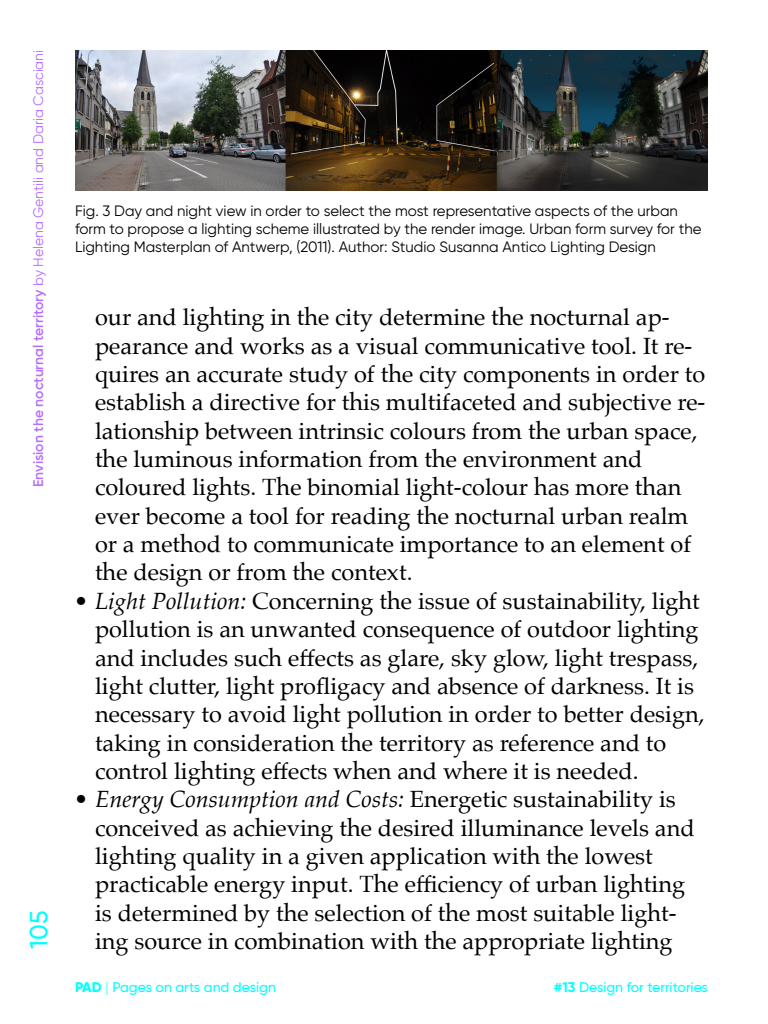
<style>
.page{position:relative;width:768px;height:1024px;background:#fff}
.page>*{position:absolute;margin:0;border:0;box-sizing:border-box;transform-origin:0 0}
.t1{font:500 25px "Gilroy";color:#0ff}
.t2{font:23.5px/28.4px "Palatino";color:#000}
.didascalia{font:15px/18px "Gilroy";color:#000}
.t3{font:14px "Gilroy";color:#b56eff}
.t4{font:500 14px "Gilroy";color:#0ff}
.s1{font-weight:600}
.s2{font-style:italic}
.s3{font-weight:800}
.s4{font-weight:300}
.s5{font-weight:700}
</style>
<div class="page">
<img style="left:75px;top:50px;width:633px;height:140px">
<p class="t3" style="left:30px;top:487px;width:439px;rotate:-90deg"><span class="s1">Envision the nocturnal territory</span> by Helena Gentili and Daria Casciani</p>
<p class="t1" style="left:23px;top:949px;width:40px;rotate:-90deg">105</p>
<p class="didascalia" style="left:75px;top:202px;width:628px">Fig. 3 Day and night view in order to select the most representative aspects of the urban form to propose a lighting scheme illustrated by the render image. Urban form survey for the<br>Lighting Masterplan of Antwerp, (2011). Author: Studio Susanna Antico Lighting Design</p>
<p class="t2" style="left:95px;top:303px;width:612px">our and lighting in the city determine the nocturnal ap&shy;pearance and works as a visual communicative tool. It re&shy;quires an accurate study of the city components in order to establish a directive for this multifaceted and subjective re&shy;lationship between intrinsic colours from the urban space, the luminous information from the environment and coloured lights. The binomial light-colour has more than ever become a tool for reading the nocturnal urban realm or a method to communicate importance to an element of the design or from the context.</p>
<p class="t2" style="left:95px;top:587px;width:611px;text-indent:-20px"><span class="s2">• Light Pollution:</span> Concerning the issue of sustainability, light pollution is an unwanted consequence of outdoor lighting and includes such effects as glare, sky glow, light trespass, light clutter, light profligacy and absence of darkness. It is necessary to avoid light pollution in order to better design, taking in consideration the territory as reference and to control lighting effects when and where it is needed.</p>
<p class="t2" style="left:95px;top:785px;width:601px;text-indent:-20px"><span class="s2">• Energy Consumption and Costs:</span> Energetic sustainability is conceived as achieving the desired illuminance levels and lighting quality in a given application with the lowest practicable energy input. The efficiency of urban lighting is determined by the selection of the most suitable light&shy;ing source in combination with the appropriate lighting</p>
<p class="t4" style="left:75px;top:979px;width:202px"><span class="s3">PAD</span> <span class="s4">|</span> Pages on arts and design</p>
<p class="t4" style="left:554px;top:979px;width:156px"><span class="s5">#13</span> Design for territories</p>
</div>
